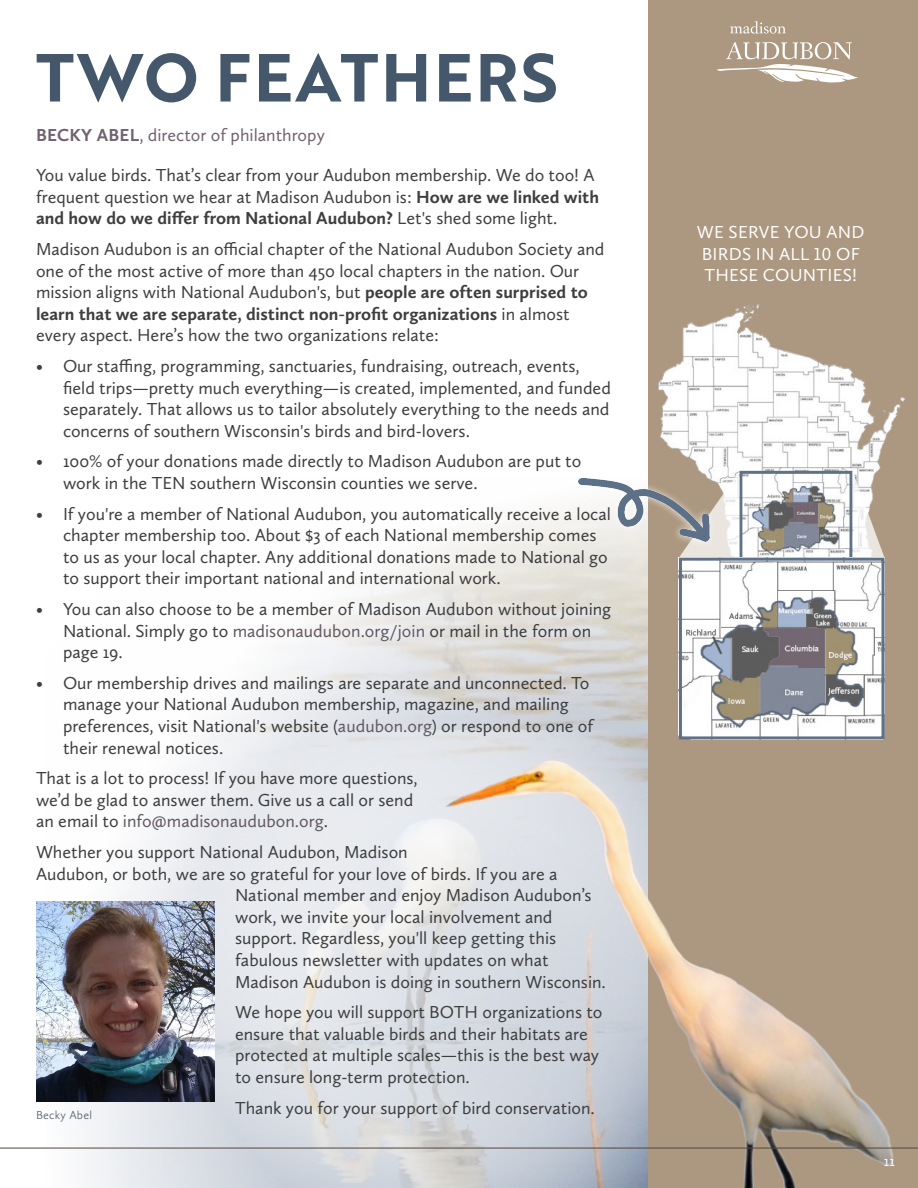
<style>
.page{position:relative;width:918px;height:1188px;background:#fff}
.page>*{position:absolute;margin:0;border:0;box-sizing:border-box;transform-origin:0 0}
.Subhead{font:66px "Brother 1816 Bold";letter-spacing:.04em;color:#44576b}
.Subhead-2{font:18px/21.6px "Calluna Sans";color:#3e3e3f}
.Subhead-3{font:18px/21.6px "Calluna Sans";letter-spacing:.015em;color:#fff}
.Subhead-4{font:18px "Calluna Sans";color:#72616f}
.t1{font:15px "Calluna Sans";color:#fff}
.t2{font:300 12px "Calluna Sans";letter-spacing:.02em;color:#515e6b}
.s1{font-weight:700}
.s2{color:#625962}
</style>
<div class="page">
<img style="left:46px;top:510px;width:602px;height:678px">
<svg style="left:179px;top:730px;width:469px;height:458px;background:#e1e4e8"></svg>
<div style="left:648px;top:0;width:270px;height:1188px;background:#ac9880"></div>
<svg style="left:730px;top:21px;width:56px;height:13px"></svg>
<svg style="left:717px;top:42px;width:141px;height:41px"></svg>
<img style="left:659px;top:305px;width:246px;height:264px">
<div style="left:739px;top:471px;width:114px;height:99px;border:3px solid #5f7186"></div>
<img style="left:683px;top:562px;width:198px;height:173px">
<svg style="left:679px;top:471px;width:60px;height:87px;background:#ece9e6"></svg>
<svg style="left:853px;top:471px;width:32px;height:87px"></svg>
<div style="left:679px;top:558px;width:206px;height:181px;border:3px solid #5f7186"></div>
<img style="left:441px;top:761px;width:469px;height:427px">
<hr style="left:0;top:1148px;width:918px;height:1px;background:#52463d">
<div style="left:571px;top:472px;width:145px;height:77px;background:#fff;opacity:.75"></div>
<img style="left:579px;top:479px;width:130px;height:63px">
<img style="left:36px;top:902px;width:179px;height:200px">
<p class="Subhead" style="left:36px;top:28px;width:523px">TWO FEATHERS</p>
<p class="Subhead-4" style="left:36px;top:124px;width:290px"><span class="s1">BECKY ABEL</span>, director of philanthropy</p>
<p class="Subhead-2" style="left:36px;top:164px;width:565px">You value birds. That’s clear from your Audubon membership. We do too! A frequent question we hear at Madison Audubon is: <span class="s1">How are we linked with and how do we differ from National Audubon?</span> Let's shed some light.</p>
<p class="Subhead-2" style="left:36px;top:238px;width:570px">Madison Audubon is an official chapter of the National Audubon Society and one of the most active of more than 450 local chapters in the nation. Our mission aligns with National Audubon's, but <span class="s1">people are often surprised to learn that we are separate, distinct non-profit organizations</span> in almost every aspect. Here’s how the two organizations relate:</p>
<p class="Subhead-2" style="left:63px;top:355px;width:549px;text-indent:-27px">• Our staffing, programming, sanctuaries, fundraising, outreach, events, field trips—pretty much everything—is created, implemented, and funded separately. That allows us to tailor absolutely everything to the needs and concerns of southern Wisconsin's birds and bird-lovers.</p>
<p class="Subhead-2" style="left:63px;top:450px;width:520px;text-indent:-27px">• 100% of your donations made directly to Madison Audubon are put to work in the TEN southern Wisconsin counties we serve.</p>
<p class="Subhead-2" style="left:63px;top:503px;width:550px;text-indent:-27px">• If you're a member of National Audubon, you automatically receive a local chapter membership too. About $3 of each National membership comes to us as your local chapter. Any additional donations made to National go to support their important national and international work.</p>
<p class="Subhead-2" style="left:63px;top:598px;width:550px;text-indent:-27px">• You can also choose to be a member of Madison Audubon without joining<br>National. Simply go to <span class="s2">madisonaudubon.org/join</span> or mail in the form on page 19.</p>
<p class="Subhead-2" style="left:63px;top:672px;width:532px;text-indent:-27px">• Our membership drives and mailings are separate and unconnected. To manage your National Audubon membership, magazine, and mailing preferences, visit National's website (<span class="s2">audubon.org</span>) or respond to one of their renewal notices.</p>
<p class="Subhead-2" style="left:36px;top:767px;width:383px">That is a lot to process! If you have more questions, we’d be glad to answer them. Give us a call or send an email to <span class="s2">info@madisonaudubon.org</span>.</p>
<p class="Subhead-2" style="left:36px;top:841px;width:373px">Whether you support National Audubon, Madison</p>
<p class="Subhead-2" style="left:36px;top:863px;width:523px">Audubon, or both, we are so grateful for your love of birds. If you are a</p>
<p class="Subhead-2" style="left:235px;top:884px;width:358px">National member and enjoy Madison Audubon’s</p>
<p class="Subhead-2" style="left:235px;top:906px;width:319px">work, we invite your local involvement and</p>
<p class="Subhead-2" style="left:235px;top:927px;width:323px">support. Regardless, you'll keep getting this</p>
<p class="Subhead-2" style="left:235px;top:949px;width:315px">fabulous newsletter with updates on what</p>
<p class="Subhead-2" style="left:235px;top:971px;width:372px">Madison Audubon is doing in southern Wisconsin.</p>
<p class="Subhead-2" style="left:235px;top:1001px;width:369px">We hope you will support BOTH organizations to ensure that valuable birds and their habitats are protected at multiple scales—this is the best way to ensure long-term protection.</p>
<p class="Subhead-2" style="left:235px;top:1097px;width:361px">Thank you for your support of bird conservation.</p>
<p class="t2" style="left:36px;top:1108px;width:58px">Becky Abel</p>
<p class="Subhead-3" style="left:697px;top:221px;width:169px">WE SERVE YOU AND<br>BIRDS IN ALL 10 OF<br>THESE COUNTIES!</p>
<p class="t1" style="left:884px;top:1152px;width:12px">11</p>
</div>
